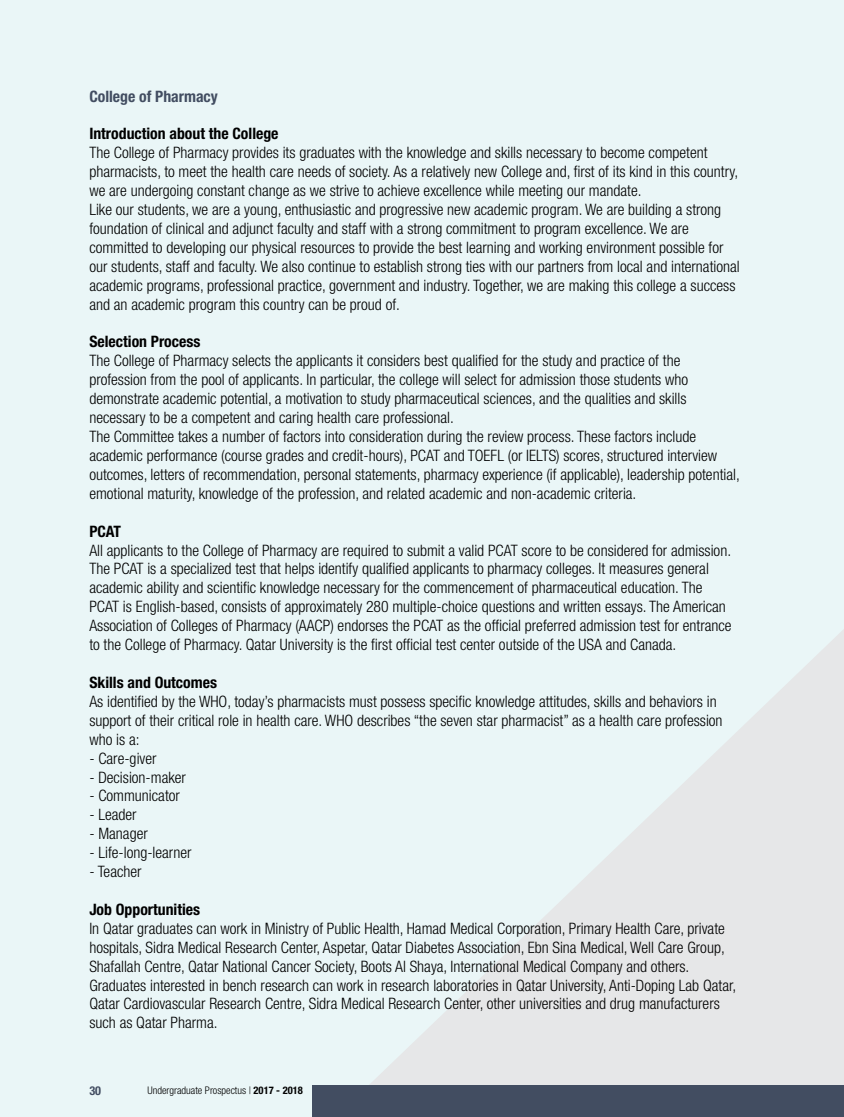
<style>
.page{position:relative;width:844px;height:1117px;background:#fff}
.page>*{position:absolute;margin:0;border:0;box-sizing:border-box;transform-origin:0 0}
.t1{font:300 condensed 15.75px/18.9px "Helvetica Neue";color:#000}
.t2{font:700 condensed 15.75px "Helvetica Neue";color:#000}
.t3{font:700 condensed 15.75px "Helvetica Neue";color:#424d61}
.t4{font:700 condensed 12.25px "Helvetica Neue";color:#424d61}
.t5{font:300 condensed 10.5px "Helvetica Neue";color:#000}
.s1{font-weight:700}
</style>
<div class="page">
<div style="left:0;top:0;width:843px;height:1116px;background:#eaf6f7"></div>
<svg style="left:370px;top:630px;width:473px;height:455px;fill:#e6e7e8"></svg>
<div style="left:313px;top:1085px;width:530px;height:31px;background:#424d61"></div>
<p class="t3" style="left:89px;top:86px;width:130px">College of Pharmacy</p>
<p class="t2" style="left:89px;top:124px;width:191px">Introduction about the College</p>
<p class="t1" style="left:89px;top:143px;width:651px">The College of Pharmacy provides its graduates with the knowledge and skills necessary to become competent pharmacists, to meet the health care needs of society. As a relatively new College and, first of its kind in this country, we are undergoing constant change as we strive to achieve excellence while meeting our mandate.<br>Like our students, we are a young, enthusiastic and progressive new academic program. We are building a strong foundation of clinical and adjunct faculty and staff with a strong commitment to program excellence. We are committed to developing our physical resources to provide the best learning and working environment possible for our students, staff and faculty. We also continue to establish strong ties with our partners from local and international academic programs, professional practice, government and industry. Together, we are making this college a success and an academic program this country can be proud of.</p>
<p class="t2" style="left:89px;top:332px;width:113px">Selection Process</p>
<p class="t1" style="left:89px;top:351px;width:651px">The College of Pharmacy selects the applicants it considers best qualified for the study and practice of the profession from the pool of applicants. In particular, the college will select for admission those students who demonstrate academic potential, a motivation to study pharmaceutical sciences, and the qualities and skills necessary to be a competent and caring health care professional.<br>The Committee takes a number of factors into consideration during the review process. These factors include academic performance (course grades and credit-hours), PCAT and TOEFL (or IELTS) scores, structured interview outcomes, letters of recommendation, personal statements, pharmacy experience (if applicable), leadership potential, emotional maturity, knowledge of the profession, and related academic and non-academic criteria.</p>
<p class="t2" style="left:89px;top:521px;width:33px">PCAT</p>
<p class="t1" style="left:89px;top:540px;width:643px">All applicants to the College of Pharmacy are required to submit a valid PCAT score to be considered for admission.<br>The PCAT is a specialized test that helps identify qualified applicants to pharmacy colleges. It measures general academic ability and scientific knowledge necessary for the commencement of pharmaceutical education. The PCAT is English-based, consists of approximately 280 multiple-choice questions and written essays. The American Association of Colleges of Pharmacy (AACP) endorses the PCAT as the official preferred admission test for entrance to the College of Pharmacy. Qatar University is the first official test center outside of the USA and Canada.</p>
<p class="t2" style="left:89px;top:672px;width:129px">Skills and Outcomes</p>
<p class="t1" style="left:89px;top:691px;width:634px">As identified by the WHO, today’s pharmacists must possess specific knowledge attitudes, skills and behaviors in support of their critical role in health care. WHO describes “the seven star pharmacist” as a health care profession who is a:</p>
<p class="t1" style="left:89px;top:748px;width:69px">- Care-giver</p>
<p class="t1" style="left:89px;top:767px;width:98px">- Decision-maker</p>
<p class="t1" style="left:89px;top:786px;width:92px">- Communicator</p>
<p class="t1" style="left:89px;top:805px;width:49px">- Leader</p>
<p class="t1" style="left:89px;top:823px;width:60px">- Manager</p>
<p class="t1" style="left:89px;top:842px;width:103px">- Life-long-learner</p>
<p class="t1" style="left:89px;top:861px;width:54px">- Teacher</p>
<p class="t2" style="left:89px;top:899px;width:112px">Job Opportunities</p>
<p class="t1" style="left:89px;top:918px;width:648px">In Qatar graduates can work in Ministry of Public Health, Hamad Medical Corporation, Primary Health Care, private hospitals, Sidra Medical Research Center, Aspetar, Qatar Diabetes Association, Ebn Sina Medical, Well Care Group, Shafallah Centre, Qatar National Cancer Society, Boots Al Shaya, International Medical Company and others.<br>Graduates interested in bench research can work in research laboratories in Qatar University, Anti-Doping Lab Qatar, Qatar Cardiovascular Research Centre, Sidra Medical Research Center, other universities and drug manufacturers such as Qatar Pharma.</p>
<p class="t4" style="left:89px;top:1083px;width:13px">30</p>
<p class="t5" style="left:147px;top:1083px;width:157px">Undergraduate Prospectus | <span class="s1">2017 - 2018</span></p>
</div>
